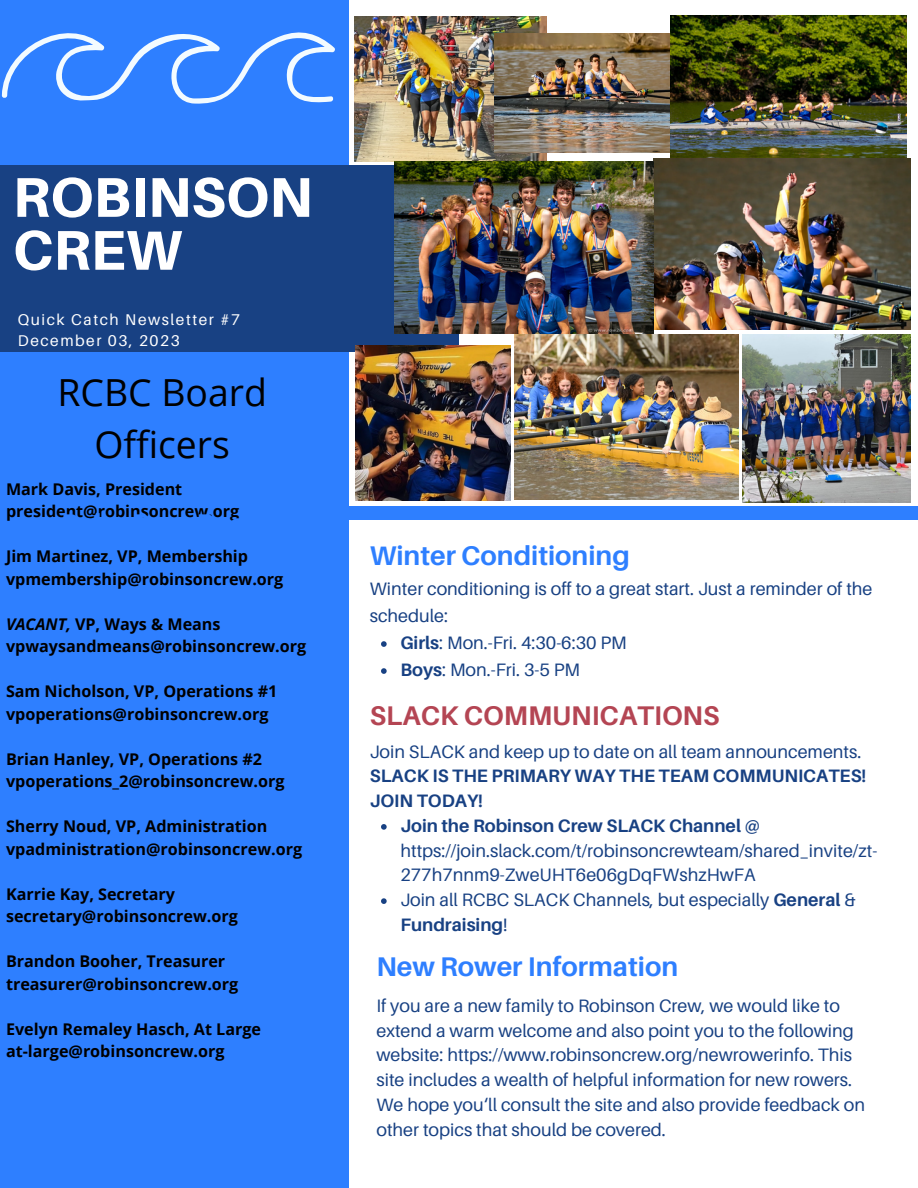
<style>
.page{position:relative;width:918px;height:1188px;background:#fff}
.page>*{position:absolute;margin:0;border:0;box-sizing:border-box;transform-origin:0 0}
.t1{font:800 56.1px/52.9px "Aileron";color:#fff}
.t2{font:37.35px/52.1px "Open Sans";color:#000;text-align:center}
.t3{font:700 27px "Aileron";color:#2e7fff}
.t4{font:700 27px "Aileron";color:#b44553}
.t5{font:18px/24.8px "Aileron";color:#184183}
.t6{font:700 18px/24.8px "Aileron";color:#184183}
.t7{font:700 16.2px "Open Sans";color:#000}
.t8{font:15.6px "Aileron";letter-spacing:.1em;color:#fff}
.s1{font-style:italic}
.s2{font-weight:700}
.s3{font-weight:400}
</style>
<div class="page">
<div style="left:0;top:0;width:348px;height:1188px;background:#2e7fff"></div>
<div style="left:334px;top:506px;width:584px;height:14px;background:#2e7fff"></div>
<div style="left:0;top:166px;width:458px;height:185px;background:#184183"></div>
<svg style="left:2px;top:32px;width:333px;height:72px"></svg>
<img style="left:354px;top:16px;width:193px;height:145px">
<img style="left:670px;top:15px;width:237px;height:143px">
<img style="left:514px;top:334px;width:224px;height:166px">
<img style="left:742px;top:334px;width:169px;height:169px">
<img style="left:494px;top:34px;width:176px;height:119px">
<img style="left:653px;top:158px;width:258px;height:171px">
<img style="left:355px;top:346px;width:156px;height:155px">
<img style="left:394px;top:161px;width:259px;height:172px">
<svg style="left:381px;top:641px;width:6px;height:6px"></svg>
<svg style="left:381px;top:668px;width:6px;height:6px"></svg>
<svg style="left:381px;top:824px;width:6px;height:6px"></svg>
<svg style="left:381px;top:898px;width:6px;height:6px"></svg>
<p class="t1" style="left:13px;top:170px;width:301px">ROBINSON<br>CREW</p>
<p class="t8" style="left:18px;top:310px;width:224px">Quick Catch Newsletter #7</p>
<p class="t8" style="left:18px;top:331px;width:163px">December 03, 2023</p>
<p class="t2" style="left:57px;top:365px;width:211px">RCBC Board<br>Officers</p>
<p class="t7" style="left:6px;top:478px;width:178px">Mark Davis, President</p>
<p class="t7" style="left:6px;top:500px;width:235px">president@robinsoncrew.org</p>
<p class="t7" style="left:6px;top:545px;width:244px">Jim Martinez, VP, Membership</p>
<p class="t7" style="left:6px;top:568px;width:279px">vpmembership@robinsoncrew.org</p>
<p class="t7" style="left:6px;top:613px;width:216px"><span class="s1">VACANT,</span> VP, Ways &amp; Means</p>
<p class="t7" style="left:6px;top:635px;width:302px">vpwaysandmeans@robinsoncrew.org</p>
<p class="t7" style="left:6px;top:680px;width:273px">Sam Nicholson, VP, Operations #1</p>
<p class="t7" style="left:6px;top:703px;width:264px">vpoperations@robinsoncrew.org</p>
<p class="t7" style="left:6px;top:748px;width:258px">Brian Hanley, VP, Operations #2</p>
<p class="t7" style="left:6px;top:770px;width:280px">vpoperations_2@robinsoncrew.org</p>
<p class="t7" style="left:6px;top:815px;width:263px">Sherry Noud, VP, Administration</p>
<p class="t7" style="left:6px;top:838px;width:298px">vpadministration@robinsoncrew.org</p>
<p class="t7" style="left:6px;top:883px;width:170px">Karrie Kay, Secretary</p>
<p class="t7" style="left:6px;top:905px;width:233px">secretary@robinsoncrew.org</p>
<p class="t7" style="left:6px;top:950px;width:221px">Brandon Booher, Treasurer</p>
<p class="t7" style="left:6px;top:973px;width:234px">treasurer@robinsoncrew.org</p>
<p class="t7" style="left:6px;top:1018px;width:257px">Evelyn Remaley Hasch, At Large</p>
<p class="t7" style="left:6px;top:1040px;width:220px">at-large@robinsoncrew.org</p>
<p class="t3" style="left:370px;top:538px;width:261px">Winter Conditioning</p>
<p class="t5" style="left:370px;top:575px;width:504px;line-height:27px">Winter conditioning is off to a great start. Just a reminder of the schedule:</p>
<p class="t5" style="left:400px;top:630px;width:228px"><span class="s2">Girls</span>: Mon.-Fri. 4:30-6:30 PM</p>
<p class="t5" style="left:400px;top:657px;width:181px"><span class="s2">Boys</span>: Mon.-Fri. 3-5 PM</p>
<p class="t4" style="left:370px;top:699px;width:351px">SLACK COMMUNICATIONS</p>
<p class="t6" style="left:370px;top:739px;width:498px"><span class="s3">Join SLACK and keep up to date on all team announcements.<br></span>SLACK IS THE PRIMARY WAY THE TEAM COMMUNICATES!<br>JOIN TODAY!</p>
<p class="t5" style="left:400px;top:813px;width:478px"><span class="s2">Join the Robinson Crew SLACK Channel</span> @ https://join.slack.com/t/robinsoncrewteam/shared_invite/zt-<br>277h7nnm9-ZweUHT6e06gDqFWshzHwFA</p>
<p class="t5" style="left:400px;top:887px;width:457px">Join all RCBC SLACK Channels, but especially <span class="s2">General</span> &amp;<br><span class="s2">Fundraising</span>!</p>
<p class="t3" style="left:376px;top:950px;width:303px">New Rower Information</p>
<p class="t5" style="left:376px;top:993px;width:490px">If you are a new family to Robinson Crew, we would like to extend a warm welcome and also point you to the following website: https://www.robinsoncrew.org/newrowerinfo. This site includes a wealth of helpful information for new rowers.<br>We hope you‘ll consult the site and also provide feedback on other topics that should be covered.</p>
</div>
